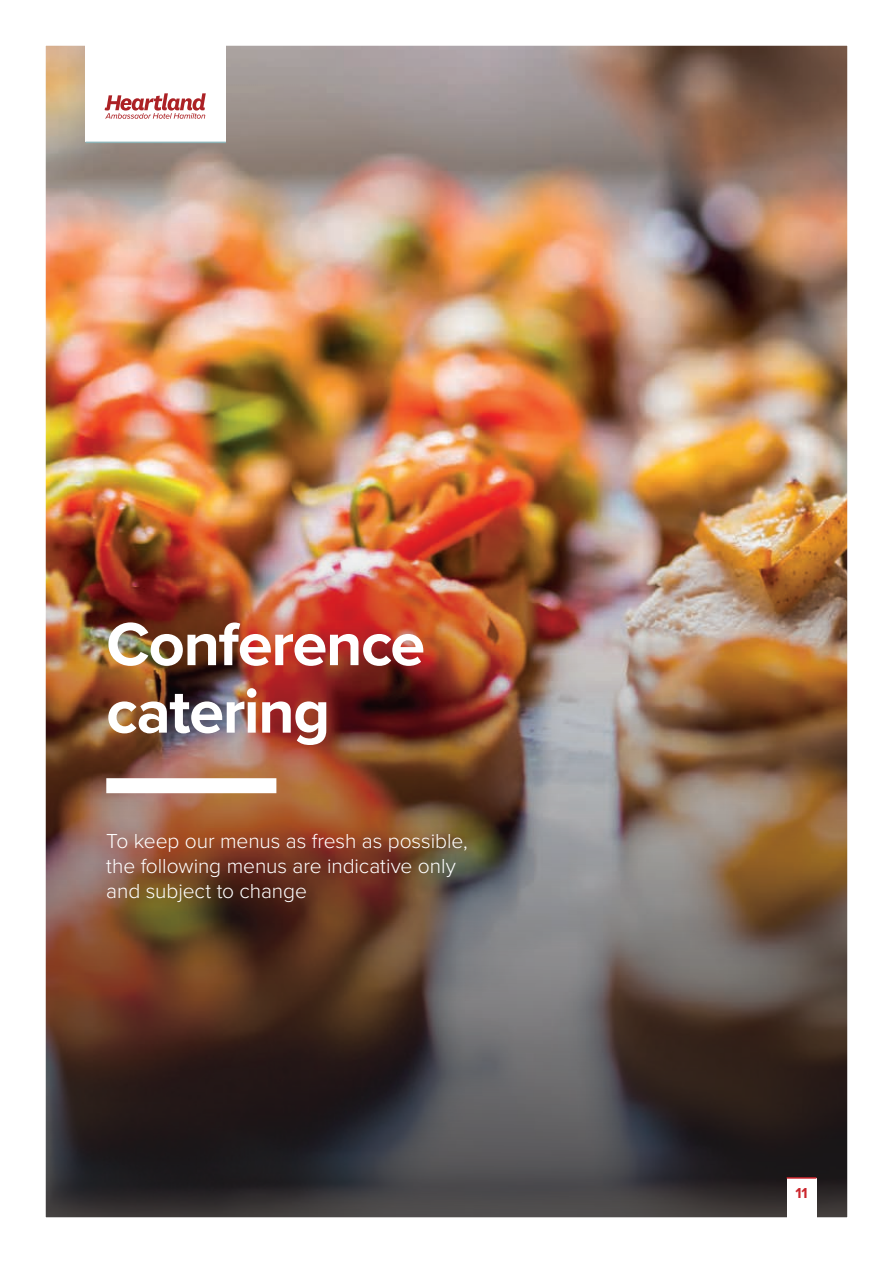
<style>
.page{position:relative;width:893px;height:1263px;background:#fff}
.page>*{position:absolute;margin:0;border:0;box-sizing:border-box;transform-origin:0 0}
.t1{font:700 63px/67.5px "Proxima Nova";letter-spacing:-.02em;color:#fff}
.Body{font:300 21px/25.2px "Proxima Nova";letter-spacing:-.005em;color:#fff}
.t2{font:700 15px "Proxima Nova";color:#cb262d}
</style>
<div class="page">
<img style="left:45px;top:45px;width:803px;height:1173px">
<h1 class="t1" style="left:106px;top:609px;width:320px">Conference catering</h1>
<p class="Body" style="left:106px;top:827px;width:363px">To keep our menus as fresh as possible, the following menus are indicative only and subject to change</p>
<p class="t2" style="left:795px;top:1182px;width:14px">11</p>
</div>
